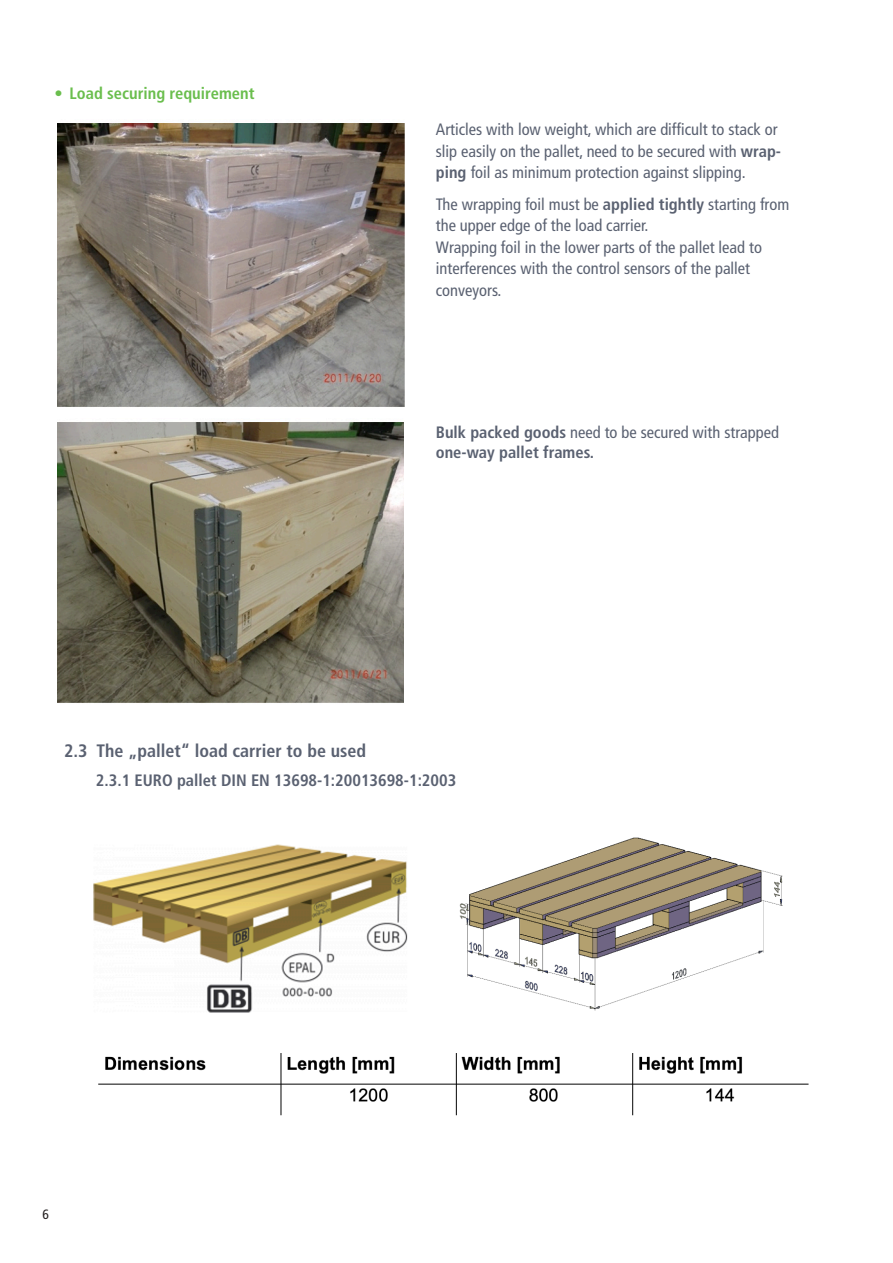
<style>
.page{position:relative;width:893px;height:1263px;background:#fff}
.page>*{position:absolute;margin:0;border:0;box-sizing:border-box;transform-origin:0 0}
.t1{font:700 condensed 18px "Frutiger LT Pro";color:#5a6171}
.t2{font:condensed 16.5px/21.5px "Frutiger LT Pro";color:#5a6171}
.t3{font:700 condensed 16.5px/19.8px "Frutiger LT Pro";color:#5a6171}
.t4{font:700 condensed 16.5px "Frutiger LT Pro";color:#6abe4d}
.t5{font:condensed 13.5px "Frutiger LT Pro";color:#231f20}
.s1{font-weight:700}
.s2{font-weight:400}
</style>
<div class="page">
<img style="left:57px;top:123px;width:348px;height:284px">
<img style="left:57px;top:422px;width:347px;height:281px">
<img style="left:93px;top:837px;width:716px;height:279px">
<p class="t4" style="left:55px;top:83px;width:201px">• Load securing requirement</p>
<p class="t2" style="left:436px;top:119px;width:347px">Articles with low weight, which are difficult to stack or slip easily on the pallet, need to be secured with <span class="s1">wrap&shy;ping</span> foil as minimum protection against slipping.</p>
<p class="t2" style="left:436px;top:193px;width:355px">The wrapping foil must be <span class="s1">applied tightly</span> starting from the upper edge of the load carrier.<br>Wrapping foil in the lower parts of the pallet lead to interferences with the control sensors of the pallet conveyors.</p>
<p class="t3" style="left:436px;top:422px;width:345px">Bulk packed goods <span class="s2">need to be secured with strapped </span>one-way pallet frames.</p>
<p class="t1" style="left:64px;top:740px;width:303px">2.3 The „pallet“ load carrier to be used</p>
<p class="t3" style="left:96px;top:770px;width:362px">2.3.1 EURO pallet DIN EN 13698-1:20013698-1:2003</p>
<p class="t5" style="left:43px;top:1206px;width:8px">6</p>
</div>
